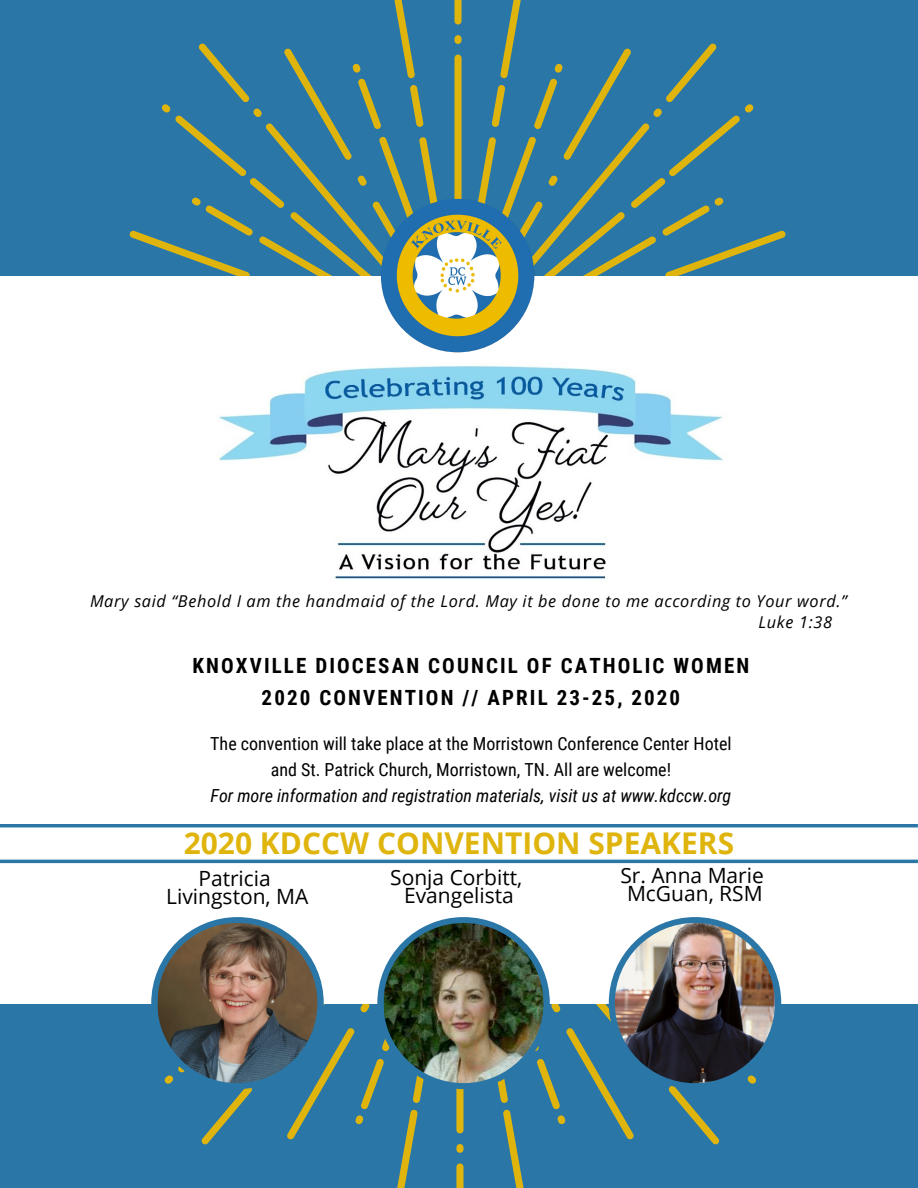
<style>
.page{position:relative;width:918px;height:1188px;background:#2a76a6}
.page>*{position:absolute;margin:0;border:0;box-sizing:border-box;transform-origin:0 0}
.t1{font:700 30px "Open Sans";color:#dfb50d}
.t2{font:700 21px/31.5px "Roboto Condensed";letter-spacing:.1em;color:#000;text-align:center}
.t3{font:21px/18px "Open Sans";color:#000;text-align:center}
.t4{font:18px/26.2px "Roboto Condensed";color:#000;text-align:center}
.t5{font:italic 18px "Roboto Condensed";color:#000}
.t6{font:italic 16.35px/21px "Open Sans";letter-spacing:.04em;color:#000}
</style>
<div class="page">
<svg style="left:129px;top:0;width:309px;height:276px"></svg>
<svg style="left:454px;top:0;width:8px;height:25px"></svg>
<div style="left:454px;top:35px;width:8px;height:9px;background:#dfb50d;border-radius:4px"></div>
<svg style="left:454px;top:55px;width:8px;height:144px"></svg>
<svg style="left:478px;top:0;width:308px;height:276px"></svg>
<div style="left:0;top:276px;width:918px;height:727px;background:#fff"></div>
<img style="left:381px;top:199px;width:153px;height:153px;border-radius:50%">
<img style="left:219px;top:365px;width:504px;height:214px">
<svg style="left:0;top:859px;width:918px;height:329px"></svg>
<svg style="left:0;top:824px;width:918px;height:4px;background:#4587b1"></svg>
<p class="t6" style="left:758px;top:590px;width:90px;text-indent:-668px">Mary said “Behold I am the handmaid of the Lord. May it be done to me according to Your word.”<br>Luke 1:38</p>
<p class="t2" style="left:193px;top:651px;width:558px">KNOXVILLE DIOCESAN COUNCIL OF CATHOLIC WOMEN<br>2020 CONVENTION // APRIL 23-25, 2020</p>
<p class="t4" style="left:210px;top:730px;width:523px">The convention will take place at the Morristown Conference Center Hotel and St. Patrick Church, Morristown, TN. All are welcome!</p>
<p class="t5" style="left:211px;top:785px;width:522px">For more information and registration materials, visit us at www.kdccw.org</p>
<h1 class="t1" style="left:184px;top:822px;width:552px">2020 KDCCW CONVENTION SPEAKERS</h1>
<p class="t3" style="left:166px;top:869px;width:144px;line-height:18.5px">Patricia<br>Livingston, MA</p>
<p class="t3" style="left:390px;top:868px;width:134px">Sonja Corbitt,<br>Evangelista</p>
<p class="t3" style="left:620px;top:866px;width:145px">Sr. Anna Marie<br>McGuan, RSM</p>
</div>
